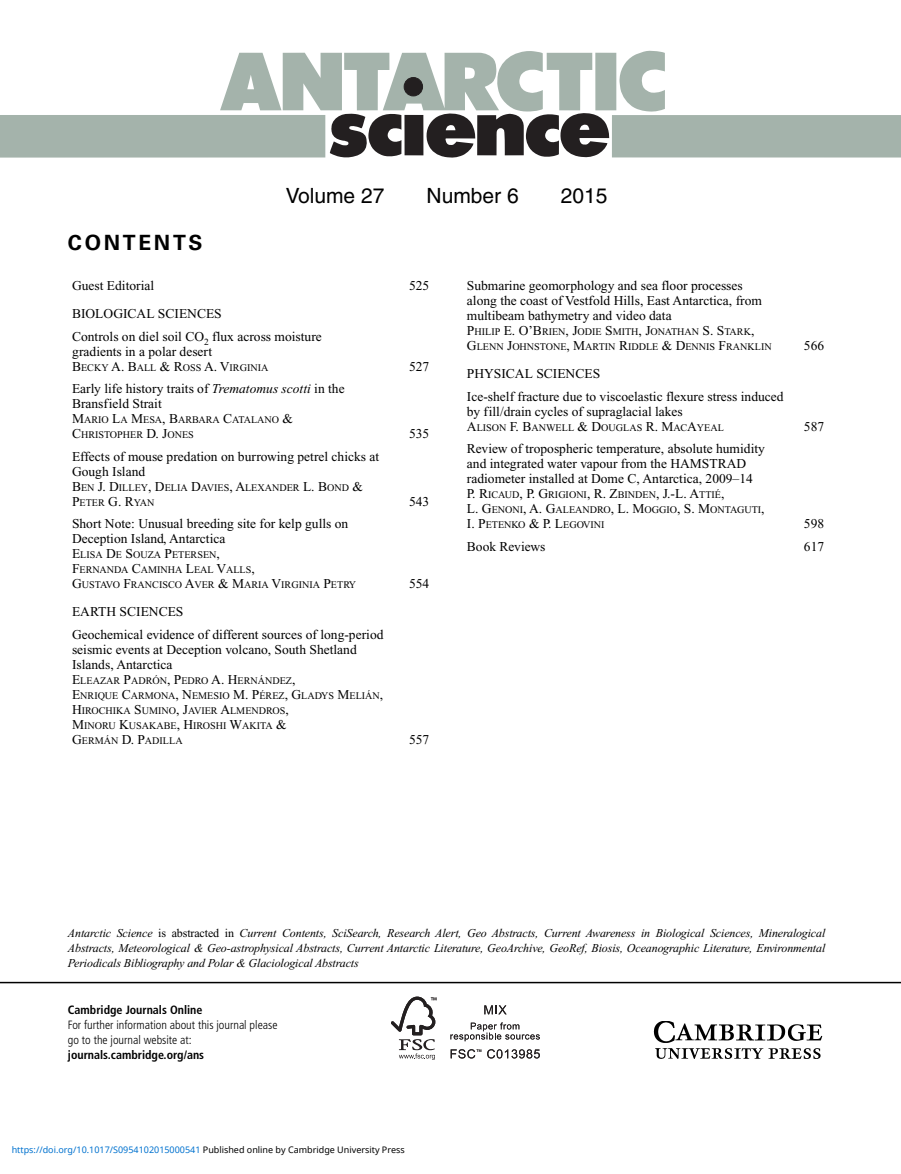
<style>
.page{position:relative;width:901px;height:1174px;background:#fff}
.page>*{position:absolute;margin:0;border:0;box-sizing:border-box;transform-origin:0 0}
.t1{font:21px "Helvetica";color:#000}
.t2{font:700 21px "Univers";letter-spacing:.13em;color:#000}
.t3{font:13.5px/15px "Times New Roman";color:#000}
.t4{font:italic 12px/15px "Times New Roman";letter-spacing:-.01em;color:#000;text-align:justify}
.t5{font:300 condensed 12px/15px "Frutiger LT Std";color:#000}
.t6{font:700 condensed 12px "Frutiger LT Std";color:#000}
.t7{font:10.2px/15px "Times New Roman";color:#000}
.t8{font:9px "Noto Sans";color:#0172cf}
.s1{font-size:13.5px}
.s2{font-style:italic}
.s3{font-style:normal}
.s4{color:#000}
</style>
<div class="page">
<svg style="left:619px;top:51px;width:46px;height:61px"></svg>
<div style="left:595px;top:53px;width:21px;height:57px;background:#a4b3ab"></div>
<div style="left:0;top:115px;width:325px;height:43px;background:#a4b3ab"></div>
<svg style="left:220px;top:51px;width:389px;height:107px"></svg>
<div style="left:611px;top:115px;width:289px;height:42px;background:#a4b3ab"></div>
<hr style="left:0;top:981px;width:900px;height:2px;background:#000">
<img style="left:653px;top:1021px;width:169px;height:38px">
<svg style="left:391px;top:996px;width:45px;height:63px"></svg>
<svg style="left:484px;top:1005px;width:22px;height:9px"></svg>
<svg style="left:450px;top:1022px;width:89px;height:19px"></svg>
<svg style="left:450px;top:1049px;width:31px;height:9px"></svg>
<svg style="left:487px;top:1049px;width:53px;height:9px"></svg>
<h1 class="t2" style="left:68px;top:235px;width:136px">CONTENTS</h1>
<h1 class="t1" style="left:286px;top:188px;width:100px">Volume 27</h1>
<h1 class="t1" style="left:426px;top:188px;width:94px">Number 6</h1>
<h1 class="t1" style="left:560px;top:188px;width:48px">2015</h1>
<p class="t3" style="left:72px;top:280px;width:84px">Guest Editorial</p>
<p class="t3" style="left:409px;top:280px;width:22px">525</p>
<p class="t3" style="left:72px;top:304px;width:251px;line-height:22.5px">BIOLOGICAL SCIENCES<br>Controls on diel soil CO<sub>2</sub> flux across moisture</p>
<p class="t3" style="left:72px;top:345px;width:142px">gradients in a polar desert</p>
<p class="t7" style="left:72px;top:361px;width:198px"><span class="s1">B</span>ECKY <span class="s1">A. B</span>ALL <span class="s1">&amp; R</span>OSS <span class="s1">A. V</span>IRGINIA</p>
<p class="t3" style="left:409px;top:360px;width:22px">527</p>
<p class="t3" style="left:72px;top:382px;width:274px">Early life history traits of <span class="s2">Trematomus scotti</span> in the<br>Bransfield Strait</p>
<p class="t7" style="left:72px;top:413px;width:222px"><span class="s1">M</span>ARIO <span class="s1">L</span>A <span class="s1">M</span>ESA<span class="s1">, B</span>ARBARA <span class="s1">C</span>ATALANO <span class="s1">&amp;<br>C</span>HRISTOPHER <span class="s1">D. J</span>ONES</p>
<p class="t3" style="left:409px;top:427px;width:22px">535</p>
<p class="t3" style="left:72px;top:450px;width:309px">Effects of mouse predation on burrowing petrel chicks at<br>Gough Island</p>
<p class="t7" style="left:72px;top:481px;width:292px"><span class="s1">B</span>EN <span class="s1">J. D</span>ILLEY<span class="s1">, D</span>ELIA <span class="s1">D</span>AVIES<span class="s1">, A</span>LEXANDER <span class="s1">L. B</span>OND <span class="s1">&amp;<br>P</span>ETER <span class="s1">G. R</span>YAN</p>
<p class="t3" style="left:72px;top:517px;width:278px">Short Note: Unusual breeding site for kelp gulls on<br>Deception Island, Antarctica</p>
<p class="t7" style="left:72px;top:548px;width:285px"><span class="s1">E</span>LISA <span class="s1">D</span>E <span class="s1">S</span>OUZA <span class="s1">P</span>ETERSEN<span class="s1">,<br>F</span>ERNANDA <span class="s1">C</span>AMINHA <span class="s1">L</span>EAL <span class="s1">V</span>ALLS<span class="s1">,<br>G</span>USTAVO <span class="s1">F</span>RANCISCO <span class="s1">A</span>VER <span class="s1">&amp; M</span>ARIA <span class="s1">V</span>IRGINIA <span class="s1">P</span>ETRY</p>
<p class="t3" style="left:72px;top:601px;width:313px;line-height:22.5px">EARTH SCIENCES<br>Geochemical evidence of different sources of long-period</p>
<p class="t3" style="left:72px;top:643px;width:286px">seismic events at Deception volcano, South Shetland<br>Islands, Antarctica</p>
<p class="t7" style="left:72px;top:673px;width:313px"><span class="s1">E</span>LEAZAR <span class="s1">P</span>ADRÓN<span class="s1">, P</span>EDRO <span class="s1">A. H</span>ERNÁNDEZ<span class="s1">,<br>E</span>NRIQUE <span class="s1">C</span>ARMONA<span class="s1">, N</span>EMESIO <span class="s1">M. P</span>ÉREZ<span class="s1">, G</span>LADYS <span class="s1">M</span>ELIÁN<span class="s1">, H</span>IROCHIKA <span class="s1">S</span>UMINO<span class="s1">, J</span>AVIER <span class="s1">A</span>LMENDROS<span class="s1">,<br>M</span>INORU <span class="s1">K</span>USAKABE<span class="s1">, H</span>IROSHI <span class="s1">W</span>AKITA <span class="s1">&amp;<br>G</span>ERMÁN <span class="s1">D. P</span>ADILLA</p>
<p class="t3" style="left:409px;top:495px;width:22px">543</p>
<p class="t3" style="left:409px;top:577px;width:22px">554</p>
<p class="t3" style="left:409px;top:733px;width:22px">557</p>
<p class="t3" style="left:467px;top:280px;width:296px">Submarine geomorphology and sea floor processes along the coast of Vestfold Hills, East Antarctica, from multibeam bathymetry and video data</p>
<p class="t7" style="left:467px;top:325px;width:306px"><span class="s1">P</span>HILIP <span class="s1">E. O’B</span>RIEN<span class="s1">, J</span>ODIE <span class="s1">S</span>MITH<span class="s1">, J</span>ONATHAN <span class="s1">S. S</span>TARK<span class="s1">,<br>G</span>LENN <span class="s1">J</span>OHNSTONE<span class="s1">, M</span>ARTIN <span class="s1">R</span>IDDLE <span class="s1">&amp; D</span>ENNIS <span class="s1">F</span>RANKLIN</p>
<p class="t3" style="left:803px;top:340px;width:22px">566</p>
<p class="t3" style="left:467px;top:364px;width:318px;line-height:22.5px">PHYSICAL SCIENCES<br>Ice-shelf fracture due to viscoelastic flexure stress induced</p>
<p class="t3" style="left:467px;top:405px;width:217px">by fill/drain cycles of supraglacial lakes</p>
<p class="t7" style="left:467px;top:421px;width:258px"><span class="s1">A</span>LISON <span class="s1">F. B</span>ANWELL <span class="s1">&amp; D</span>OUGLAS <span class="s1">R. M</span>AC<span class="s1">A</span>YEAL</p>
<p class="t3" style="left:803px;top:420px;width:22px">587</p>
<p class="t3" style="left:467px;top:442px;width:299px">Review of tropospheric temperature, absolute humidity and integrated water vapour from the HAMSTRAD radiometer installed at Dome C, Antarctica, 2009–14</p>
<p class="t7" style="left:467px;top:488px;width:299px"><span class="s1">P. R</span>ICAUD<span class="s1">, P. G</span>RIGIONI<span class="s1">, R. Z</span>BINDEN<span class="s1">, J.-L. A</span>TTIÉ<span class="s1">,<br>L. G</span>ENONI<span class="s1">, A. G</span>ALEANDRO<span class="s1">, L. M</span>OGGIO<span class="s1">, S. M</span>ONTAGUTI<span class="s1">,<br>I. P</span>ETENKO <span class="s1">&amp; P. L</span>EGOVINI</p>
<p class="t3" style="left:803px;top:517px;width:22px">598</p>
<p class="t3" style="left:467px;top:540px;width:80px">Book Reviews</p>
<p class="t3" style="left:803px;top:540px;width:22px">617</p>
<p class="t4" style="left:68px;top:926px;width:758px">Antarctic Science <span class="s3">is abstracted in</span> Current Contents, SciSearch, Research Alert, Geo Abstracts, Current Awareness in Biological Sciences, Mineralogical Abstracts, Meteorological &amp; Geo-astrophysical Abstracts, Current Antarctic Literature, GeoArchive, GeoRef, Biosis, Oceanographic Literature, Environmental Periodicals Bibliography and Polar &amp; Glaciological Abstracts</p>
<p class="t6" style="left:68px;top:1004px;width:136px">Cambridge Journals Online</p>
<p class="t5" style="left:68px;top:1017px;width:211px">For further information about this journal please go to the journal website at:</p>
<p class="t6" style="left:68px;top:1049px;width:138px">journals.cambridge.org/ans</p>
<p class="t8" style="left:12px;top:1143px;width:394px">https://doi.org/10.1017/S0954102015000541 <span class="s4">Published online by Cambridge University Press</span></p>
</div>
